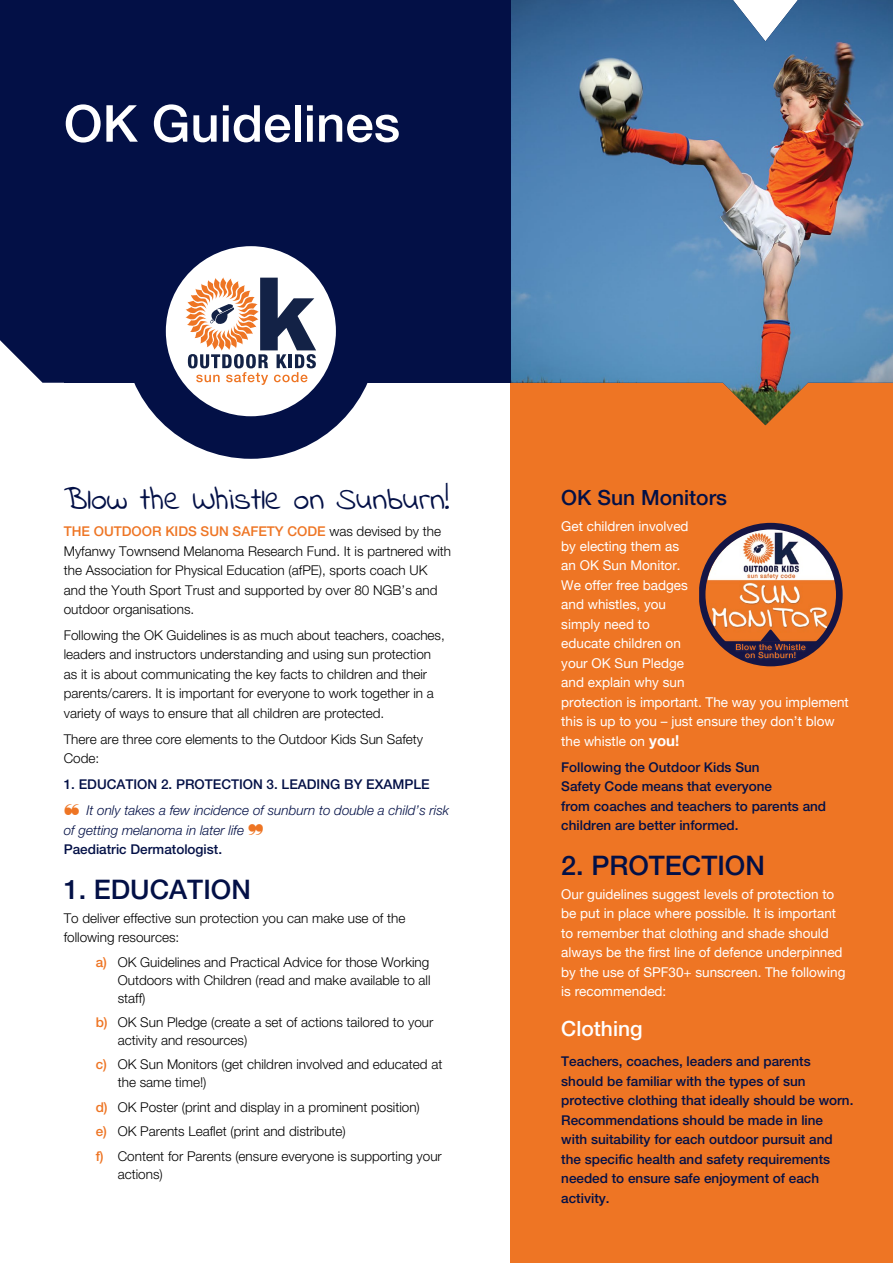
<style>
.page{position:relative;width:893px;height:1263px;background:#fff}
.page>*{position:absolute;margin:0;border:0;box-sizing:border-box;transform-origin:0 0}
.t1{font:500 51px "Helvetica Neue";color:#fff}
.t2{font:500 27px "Helvetica Neue";color:#031046}
.t3{font:24px "Indie Flower";color:#031046}
.t4{font:500 21px "Helvetica Neue";color:#031046}
.t5{font:500 21px "Helvetica Neue";color:#fff}
.t6{font:300 13.5px/19.5px "Helvetica Neue";color:#000}
.t7{font:13.5px/19.5px "Helvetica Neue";color:#fff}
.t8{font:500 13.5px/19.5px "Helvetica Neue";color:#031046}
.t9{font:italic 300 13.5px/26px "Helvetica Neue";color:#031046}
.s1{font-weight:500;color:#ee7524}
.s2{font-weight:500;font-style:normal}
.s3{color:#ee7524}
.s4{font-weight:700;font-size:15px}
</style>
<div class="page">
<div style="left:510px;top:340px;width:383px;height:923px;background:#ee7524"></div>
<svg style="left:0;top:0;width:358px;height:425px;fill:#031046"></svg>
<img style="left:358px;top:0;width:535px;height:425px">
<div style="left:64px;top:0;width:446px;height:383px;background:#031046"></div>
<div style="left:123px;top:204px;width:255px;height:255px;background:#031046;border-radius:50%"></div>
<div style="left:166px;top:246px;width:170px;height:170px;background:#fff;border-radius:50%"></div>
<svg style="left:186px;top:277px;width:130px;height:108px"></svg>
<img style="left:699px;top:523px;width:144px;height:143px">
<img style="left:705px;top:529px;width:131px;height:131px;border-radius:65px">
<img style="left:760px;top:630px;width:20px;height:12px">
<h1 class="t1" style="left:64px;top:93px;width:338px">OK Guidelines</h1>
<h3 class="t3" style="left:64px;top:487px;width:387px">Blow the Whistle on Sunburn!</h3>
<p class="t6" style="left:64px;top:521px;width:389px"><span class="s1">THE OUTDOOR KIDS SUN SAFETY CODE</span> was devised by the Myfanwy Townsend Melanoma Research Fund. It is partnered with the Association for Physical Education (afPE), sports coach UK and the Youth Sport Trust and supported by over 80 NGB’s and outdoor organisations.</p>
<p class="t6" style="left:64px;top:625px;width:383px">Following the OK Guidelines is as much about teachers, coaches, leaders and instructors understanding and using sun protection as it is about communicating the key facts to children and their parents/carers. It is important for everyone to work together in a variety of ways to ensure that all children are protected.</p>
<p class="t6" style="left:64px;top:729px;width:361px">There are three core elements to the Outdoor Kids Sun Safety<br>Code:</p>
<p class="t9" style="left:64px;top:771px;width:387px"><span class="s2">1. EDUCATION 2. PROTECTION 3. LEADING BY EXAMPLE </span><span class="s3">❝</span> It only takes a few incidence of sunburn to double a child’s risk</p>
<p class="t9" style="left:64px;top:820px;width:202px;line-height:19.5px">of getting melanoma in later life <span class="s3">❞<br></span><span class="s2">Paediatric Dermatologist.</span></p>
<h2 class="t2" style="left:64px;top:873px;width:189px">1. EDUCATION</h2>
<p class="t6" style="left:64px;top:908px;width:343px">To deliver effective sun protection you can make use of the following resources:</p>
<p class="t6" style="left:118px;top:952px;width:314px;line-height:18px;text-align:justify;text-indent:-22px"><span class="s1">a)</span> OK Guidelines and Practical Advice for those Working Outdoors with Children (read and make available to all staff)</p>
<p class="t6" style="left:118px;top:1013px;width:317px;line-height:18px;text-indent:-22px"><span class="s1">b)</span> OK Sun Pledge (create a set of actions tailored to your activity and resources)</p>
<p class="t6" style="left:118px;top:1055px;width:326px;line-height:18px;text-indent:-22px"><span class="s1">c)</span> OK Sun Monitors (get children involved and educated at the same time!)</p>
<p class="t6" style="left:96px;top:1094px;width:348px;line-height:24.5px"><span class="s1">d)</span> OK Poster (print and display in a prominent position)<br><span class="s1">e)</span> OK Parents Leaflet (print and distribute)<br><span class="s1">f)</span> Content for Parents (ensure everyone is supporting your</p>
<p class="t6" style="left:118px;top:1164px;width:47px">actions)</p>
<h3 class="t4" style="left:561px;top:485px;width:167px">OK Sun Monitors</h3>
<p class="t7" style="left:561px;top:517px;width:289px">Get children involved<br>by electing them as<br>an OK Sun Monitor.<br>We offer free badges<br>and whistles, you<br>simply need to<br>educate children on<br>your OK Sun Pledge<br>and explain why sun<br>protection is important. The way you implement this is up to you – just ensure they don’t blow the whistle on <span class="s4">you!</span></p>
<p class="t8" style="left:561px;top:757px;width:266px">Following the Outdoor Kids Sun<br>Safety Code means that everyone<br>from coaches and teachers to parents and children are better informed.</p>
<h2 class="t2" style="left:561px;top:849px;width:205px">2. PROTECTION</h2>
<p class="t7" style="left:561px;top:885px;width:286px">Our guidelines suggest levels of protection to be put in place where possible. It is important to remember that clothing and shade should always be the first line of defence underpinned by the use of SPF30+ sunscreen. The following is recommended:</p>
<h3 class="t5" style="left:561px;top:1016px;width:83px">Clothing</h3>
<p class="t8" style="left:561px;top:1051px;width:294px">Teachers, coaches, leaders and parents should be familiar with the types of sun protective clothing that ideally should be worn.<br>Recommendations should be made in line<br>with suitability for each outdoor pursuit and the specific health and safety requirements needed to ensure safe enjoyment of each activity.</p>
</div>
